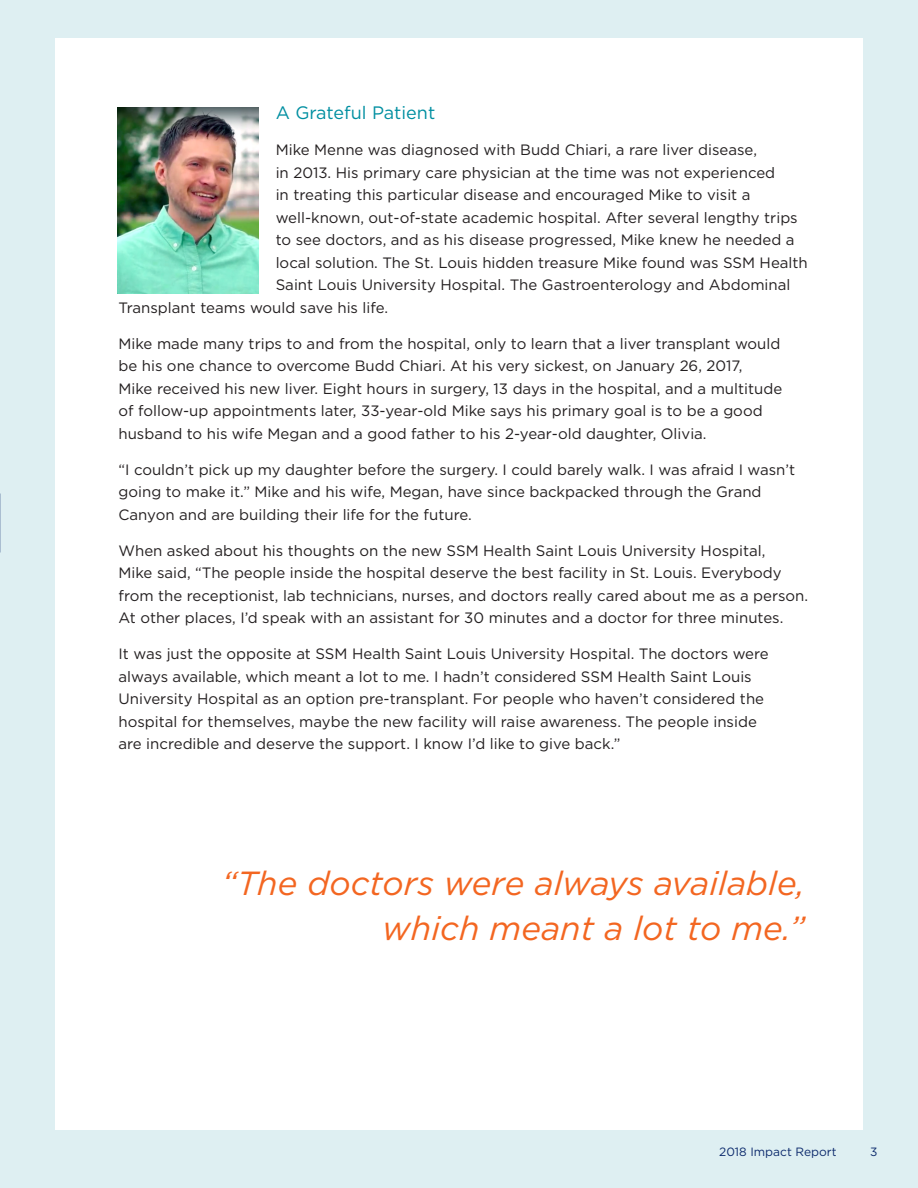
<style>
.page{position:relative;width:918px;height:1188px;background:#deeff2}
.page>*{position:absolute;margin:0;border:0;box-sizing:border-box;transform-origin:0 0}
.t1{font:italic 33.45px "Gotham";color:#f36621}
.t2{font:18px "Gotham";color:#008fa1}
.t3{font:15px/22.5px "Gotham";color:#231f20}
.t4{font:12px "Gotham";color:#0d2b6d}
</style>
<div class="page">
<div style="left:55px;top:38px;width:808px;height:1092px;background:#fff"></div>
<img style="left:117px;top:108px;width:141px;height:185px">
<p class="t2" style="left:276px;top:103px;width:161px">A Grateful Patient</p>
<p class="t3" style="left:276px;top:139px;width:483px">Mike Menne was diagnosed with Budd Chiari, a rare liver disease,</p>
<p class="t3" style="left:276px;top:161px;width:501px">in 2013. His primary care physician at the time was not experienced</p>
<p class="t3" style="left:276px;top:184px;width:476px">in treating this particular disease and encouraged Mike to visit a</p>
<p class="t3" style="left:276px;top:206px;width:524px">well-known, out-of-state academic hospital. After several lengthy trips</p>
<p class="t3" style="left:276px;top:229px;width:520px">to see doctors, and as his disease progressed, Mike knew he needed a</p>
<p class="t3" style="left:276px;top:251px;width:534px">local solution. The St. Louis hidden treasure Mike found was SSM Health</p>
<p class="t3" style="left:276px;top:274px;width:516px">Saint Louis University Hospital. The Gastroenterology and Abdominal</p>
<p class="t3" style="left:118px;top:296px;width:271px">Transplant teams would save his life.</p>
<p class="t3" style="left:118px;top:332px;width:663px">Mike made many trips to and from the hospital, only to learn that a liver transplant would</p>
<p class="t3" style="left:118px;top:355px;width:626px">be his one chance to overcome Budd Chiari. At his very sickest, on January 26, 2017,</p>
<p class="t3" style="left:118px;top:377px;width:665px">Mike received his new liver. Eight hours in surgery, 13 days in the hospital, and a multitude</p>
<p class="t3" style="left:118px;top:400px;width:646px">of follow-up appointments later, 33-year-old Mike says his primary goal is to be a good husband to his wife Megan and a good father to his 2-year-old daughter, Olivia.</p>
<p class="t3" style="left:118px;top:458px;width:678px">“I couldn’t pick up my daughter before the surgery. I could barely walk. I was afraid I wasn’t going to make it.” Mike and his wife, Megan, have since backpacked through the Grand<br>Canyon and are building their life for the future.</p>
<p class="t3" style="left:118px;top:539px;width:648px">When asked about his thoughts on the new SSM Health Saint Louis University Hospital,</p>
<p class="t3" style="left:118px;top:562px;width:691px">Mike said, “The people inside the hospital deserve the best facility in St. Louis. Everybody from the receptionist, lab technicians, nurses, and doctors really cared about me as a person.<br>At other places, I’d speak with an assistant for 30 minutes and a doctor for three minutes.</p>
<p class="t3" style="left:118px;top:643px;width:652px">It was just the opposite at SSM Health Saint Louis University Hospital. The doctors were always available, which meant a lot to me. I hadn’t considered SSM Health Saint Louis University Hospital as an option pre-transplant. For people who haven’t considered the hospital for themselves, maybe the new facility will raise awareness. The people inside</p>
<p class="t3" style="left:118px;top:733px;width:503px">are incredible and deserve the support. I know I’d like to give back.”</p>
<p class="t1" style="left:222px;top:864px;width:585px">“The doctors were always available,</p>
<p class="t1" style="left:383px;top:910px;width:424px">which meant a lot to me.”</p>
<p class="t4" style="left:719px;top:1145px;width:119px">2018 Impact Report</p>
<p class="t4" style="left:870px;top:1145px;width:9px">3</p>
</div>
